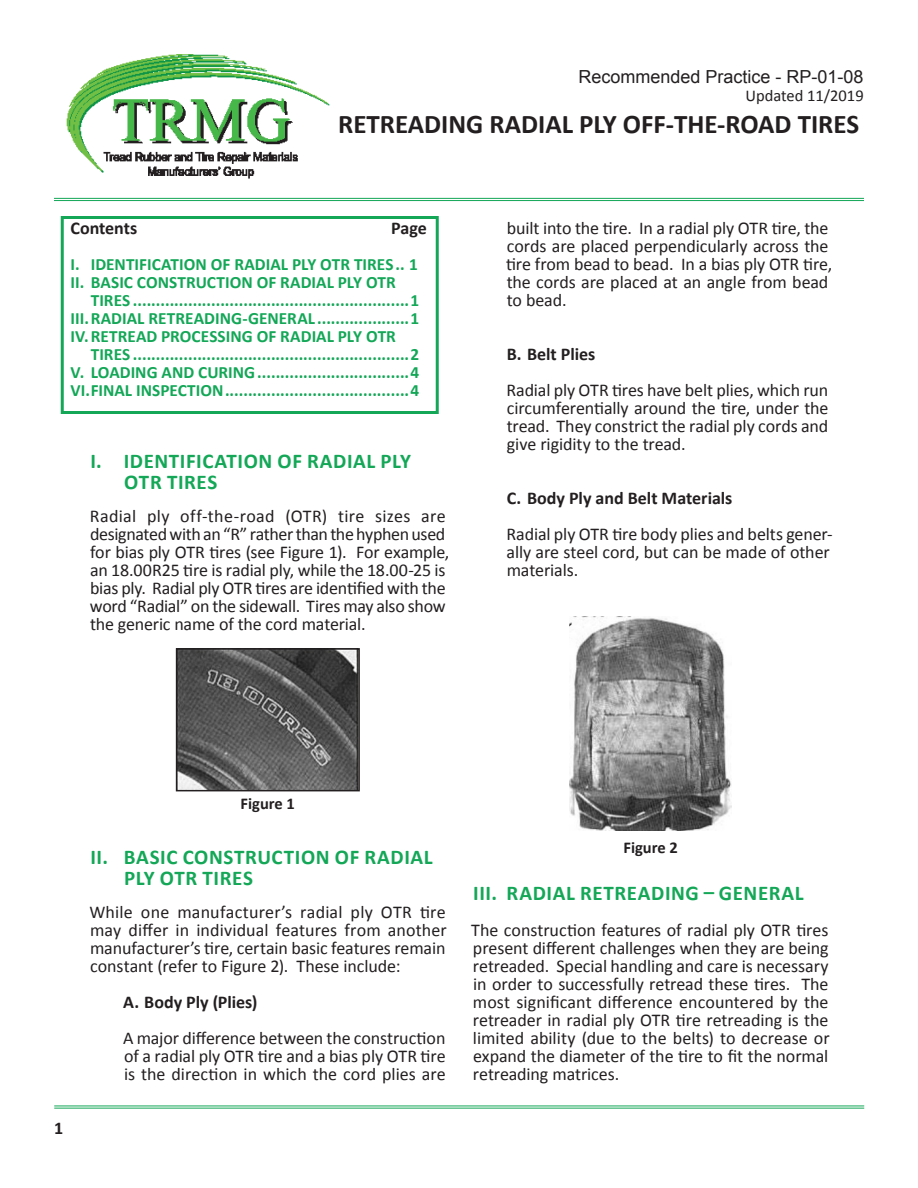
<style>
.page{position:relative;width:918px;height:1188px;background:#fff}
.page>*{position:absolute;margin:0;border:0;box-sizing:border-box;transform-origin:0 0}
.t1{font:700 27px "Calibri";color:#231f20}
.t2{font:700 21px/21px "Calibri";letter-spacing:.025em;color:#13a757}
.TRMG_IRP_Body{font:18px/18px "Calibri";letter-spacing:-.01em;color:#231f20;text-align:justify}
.TRMG_IRP_Body_Indent{font:18px/18px "Calibri";letter-spacing:-.005em;color:#231f20;text-align:justify}
.TRMG_TOC_Title{font:700 18px "Calibri";color:#231f20}
.t3{font:18px "Arial";color:#231f20}
.t4{font:700 17.25px/18px "Calibri";color:#13a757}
.t5{font:16.5px "Calibri";color:#231f20}
.t6{font:700 16.5px "Calibri";color:#231f20}
</style>
<div class="page">
<img style="left:66px;top:54px;width:264px;height:125px">
<hr style="left:54px;top:200px;width:810px;height:1px;background:#13a757">
<hr style="left:54px;top:198px;width:810px;height:1px;background:#13a757">
<hr style="left:54px;top:1108px;width:810px;height:1px;background:#13a757">
<hr style="left:54px;top:1106px;width:810px;height:1px;background:#13a757">
<div style="left:61px;top:216px;width:378px;height:198px;border:3px solid #13a757"></div>
<img style="left:179px;top:651px;width:178px;height:137px">
<div style="left:176px;top:648px;width:184px;height:143px;border:2px solid #231f20"></div>
<img style="left:570px;top:616px;width:162px;height:215px">
<p class="t3" style="left:579px;top:65px;width:287px">Recommended Practice - RP-01-08</p>
<p class="t5" style="left:746px;top:85px;width:120px">Updated 11/2019</p>
<h1 class="t1" style="left:338px;top:107px;width:523px">RETREADING RADIAL PLY OFF-THE-ROAD TIRES</h1>
<p class="TRMG_TOC_Title" style="left:70px;top:217px;width:68px">Contents</p>
<p class="TRMG_TOC_Title" style="left:391px;top:217px;width:37px">Page</p>
<p class="t4" style="left:70px;top:255px;width:349px">I. IDENTIFICATION OF RADIAL PLY OTR TIRES.. 1</p>
<p class="t4" style="left:91px;top:273px;width:330px;text-indent:-20px">II. BASIC CONSTRUCTION OF RADIAL PLY OTR<br>TIRES ............................................................1</p>
<p class="t4" style="left:70px;top:309px;width:350px">III.RADIAL RETREADING-GENERAL ....................1</p>
<p class="t4" style="left:91px;top:327px;width:330px;text-indent:-20px">IV.RETREAD PROCESSING OF RADIAL PLY OTR<br>TIRES ............................................................2</p>
<p class="t4" style="left:70px;top:363px;width:350px">V. LOADING AND CURING.................................4</p>
<p class="t4" style="left:70px;top:381px;width:350px">VI.FINAL INSPECTION........................................4</p>
<p class="t2" style="left:124px;top:451px;width:288px;text-indent:-34px">I. IDENTIFICATION OF RADIAL PLY<br>OTR TIRES</p>
<p class="TRMG_IRP_Body" style="left:90px;top:507px;width:361px;text-align:left">Radial ply off-the-road (OTR) tire sizes are designated with an “R” rather than the hyphen used for bias ply OTR tires (see Figure 1). For example, an 18.00R25 tire is radial ply, while the 18.00-25 is bias ply. Radial ply OTR tires are identified with the word “Radial” on the sidewall. Tires may also show the generic name of the cord material.</p>
<p class="TRMG_IRP_Body_Indent" style="left:506px;top:219px;width:328px;text-align:left">built into the tire. In a radial ply OTR tire, the cords are placed perpendicularly across the tire from bead to bead. In a bias ply OTR tire, the cords are placed at an angle from bead to bead.</p>
<p class="TRMG_TOC_Title" style="left:507px;top:343px;width:90px">B. Belt Plies</p>
<p class="TRMG_IRP_Body_Indent" style="left:507px;top:381px;width:324px">Radial ply OTR tires have belt plies, which run circumferentially around the tire, under the tread. They constrict the radial ply cords and give rigidity to the tread.</p>
<p class="TRMG_TOC_Title" style="left:507px;top:487px;width:227px">C. Body Ply and Belt Materials</p>
<p class="TRMG_IRP_Body_Indent" style="left:507px;top:525px;width:328px;text-align:left">Radial ply OTR tire body plies and belts gener&shy;ally are steel cord, but can be made of other materials.</p>
<p class="TRMG_TOC_Title" style="left:54px;top:1117px;width:11px">1</p>
<p class="t6" style="left:241px;top:793px;width:56px">Figure 1</p>
<p class="t2" style="left:124px;top:847px;width:310px;text-indent:-34px">II. BASIC CONSTRUCTION OF RADIAL<br>PLY OTR TIRES</p>
<p class="TRMG_IRP_Body" style="left:89px;top:903px;width:359px">While one manufacturer’s radial ply OTR tire may differ in individual features from another manufacturer’s tire, certain basic features remain constant (refer to Figure 2). These include:</p>
<p class="TRMG_TOC_Title" style="left:123px;top:991px;width:136px">A. Body Ply (Plies)</p>
<p class="TRMG_IRP_Body_Indent" style="left:123px;top:1029px;width:324px">A major difference between the construction of a radial ply OTR tire and a bias ply OTR tire is the direction in which the cord plies are</p>
<p class="t6" style="left:624px;top:837px;width:56px">Figure 2</p>
<p class="t2" style="left:473px;top:883px;width:332px">III. RADIAL RETREADING – GENERAL</p>
<p class="TRMG_IRP_Body" style="left:471px;top:921px;width:360px">The construction features of radial ply OTR tires present different challenges when they are being retreaded. Special handling and care is necessary in order to successfully retread these tires. The most significant difference encountered by the retreader in radial ply OTR tire retreading is the limited ability (due to the belts) to decrease or expand the diameter of the tire to fit the normal retreading matrices.</p>
</div>
